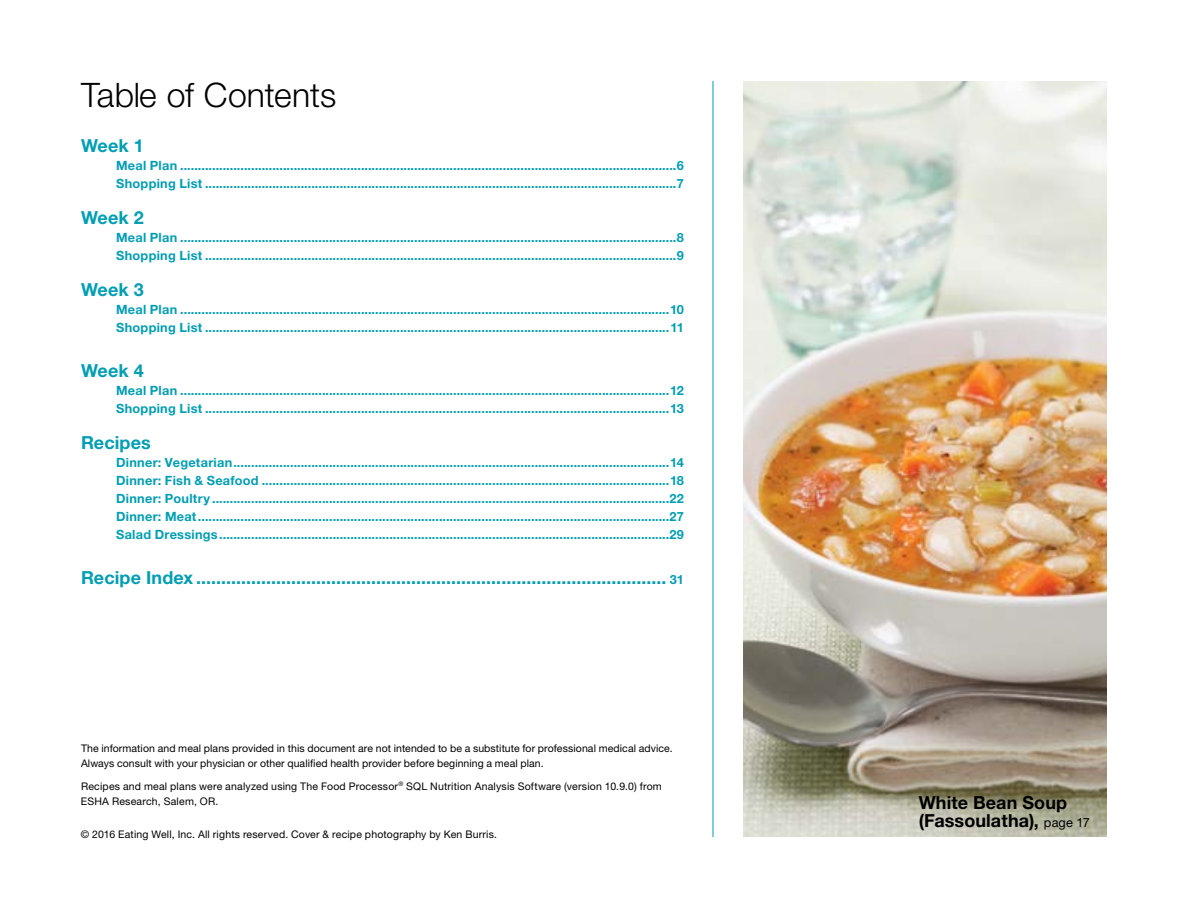
<style>
.page{position:relative;width:1188px;height:918px;background:#fff}
.page>*{position:absolute;margin:0;border:0;box-sizing:border-box;transform-origin:0 0}
.t1{font:300 33.75px "Helvetica Neue LT Std";letter-spacing:-.005em;color:#000}
.t2{font:700 18px "Helvetica Neue LT Std";letter-spacing:.005em;color:#009eb3}
.t3{font:700 18px/18px "Helvetica Neue LT Std";letter-spacing:.005em;color:#000}
.t4{font:700 12.75px/18px "Helvetica Neue LT Std";letter-spacing:.02em;color:#009eb3}
.t5{font:10.5px/15px "Helvetica Neue LT Std";letter-spacing:.01em;color:#000}
.s1{font-size:12.75px}
.s2{font-weight:400;font-size:12.75px}
</style>
<div class="page">
<hr style="left:713px;top:81px;width:1px;height:756px;background:#009eb3">
<img style="left:743px;top:81px;width:364px;height:756px">
<h1 class="t1" style="left:81px;top:75px;width:257px">Table of Contents</h1>
<h2 class="t2" style="left:81px;top:135px;width:64px">Week 1</h2>
<p class="t4" style="left:116px;top:156px;width:569px">Meal Plan ............................................................................................................................................6<br>Shopping List .....................................................................................................................................7</p>
<h2 class="t2" style="left:81px;top:207px;width:64px">Week 2</h2>
<p class="t4" style="left:116px;top:228px;width:569px">Meal Plan ............................................................................................................................................8<br>Shopping List .....................................................................................................................................9</p>
<h2 class="t2" style="left:81px;top:279px;width:64px">Week 3</h2>
<p class="t4" style="left:116px;top:300px;width:569px">Meal Plan ..........................................................................................................................................10<br>Shopping List ...................................................................................................................................11</p>
<h2 class="t2" style="left:81px;top:360px;width:64px">Week 4</h2>
<p class="t4" style="left:116px;top:381px;width:569px">Meal Plan ..........................................................................................................................................12<br>Shopping List ...................................................................................................................................13</p>
<h2 class="t2" style="left:81px;top:432px;width:71px">Recipes</h2>
<p class="t4" style="left:116px;top:453px;width:569px;text-align:justify">Dinner: Vegetarian...........................................................................................................................14<br>Dinner: Fish &amp; Seafood ...................................................................................................................18<br>Dinner: Poultry .................................................................................................................................22<br>Dinner: Meat.....................................................................................................................................27<br>Salad Dressings...............................................................................................................................29</p>
<h2 class="t2" style="left:81px;top:567px;width:605px">Recipe Index .............................................................................................. <span class="s1">31</span></h2>
<p class="t5" style="left:81px;top:741px;width:593px">The information and meal plans provided in this document are not intended to be a substitute for professional medical advice.<br>Always consult with your physician or other qualified health provider before beginning a meal plan.</p>
<p class="t5" style="left:81px;top:778px;width:582px">Recipes and meal plans were analyzed using The Food Processor<sup>®</sup> SQL Nutrition Analysis Software (version 10.9.0) from<br>ESHA Research, Salem, OR.</p>
<p class="t5" style="left:81px;top:826px;width:418px">© 2016 Eating Well, Inc. All rights reserved. Cover &amp; recipe photography by Ken Burris.</p>
<h2 class="t3" style="left:919px;top:793px;width:173px">White Bean Soup (Fassoulatha), <span class="s2">page 17</span></h2>
</div>
